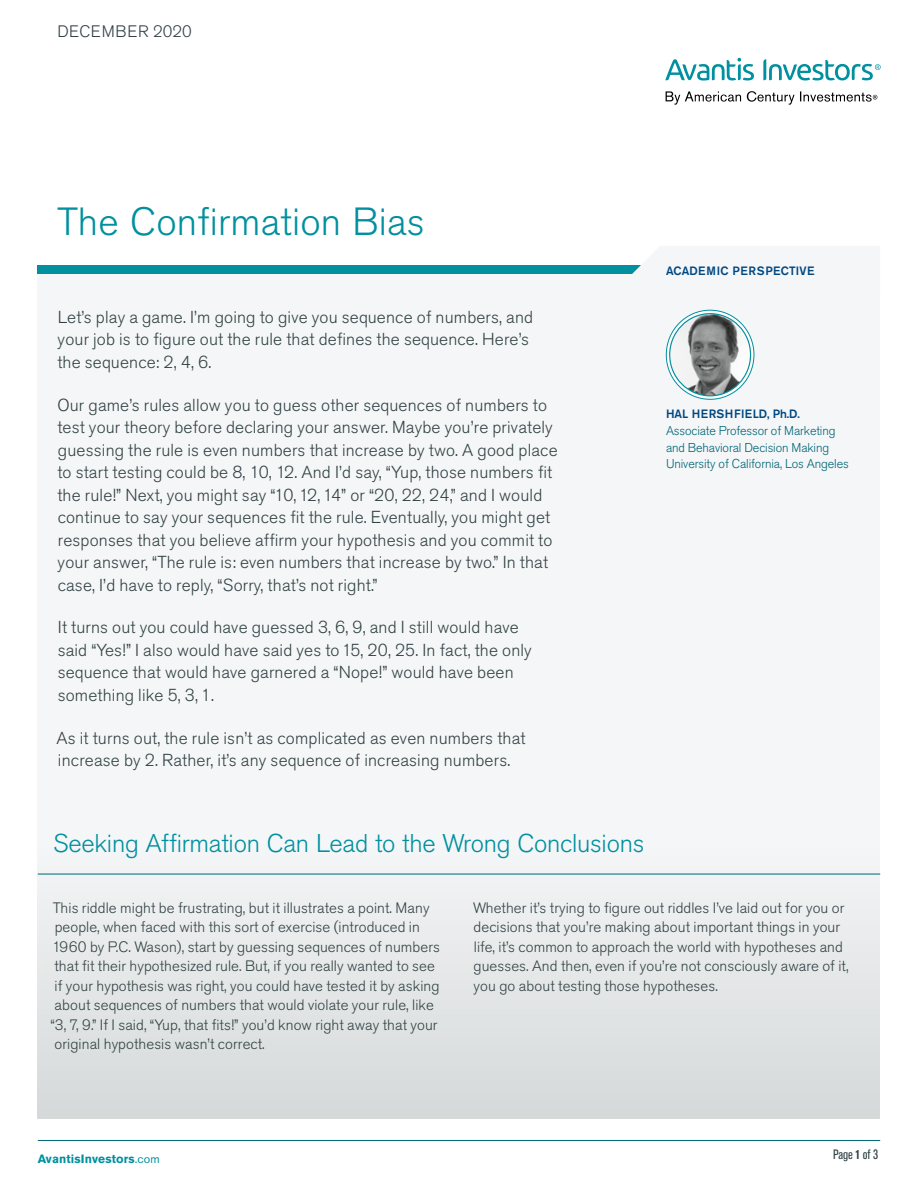
<style>
.page{position:relative;width:918px;height:1188px;background:#fff}
.page>*{position:absolute;margin:0;border:0;box-sizing:border-box;transform-origin:0 0}
.Cover_Headline{font:300 39px "Akzidenz Grotesk Std";letter-spacing:.005em;color:#00909f}
.Cover_Headline-2{font:300 25.5px "Akzidenz Grotesk Std";letter-spacing:-.01em;color:#00909f}
.t1{font:300 17.25px/22.5px "Akzidenz Grotesk Std";letter-spacing:.01em;color:#324245}
.t2{font:300 16.5px "Akzidenz Grotesk Std";letter-spacing:.03em;color:#324245}
.t3{font:300 15px/19.5px "Akzidenz Grotesk Std";letter-spacing:.005em;color:#324245}
.t4{font:condensed 13.5px "Akzidenz Grotesk Std";letter-spacing:-.005em;color:#324245}
.t5{font:300 12.75px "Akzidenz Grotesk Std";letter-spacing:-.01em;color:#006577}
.Cover_Headline-3{font:500 12px "Akzidenz Grotesk Std";letter-spacing:.025em;color:#004882}
.t6{font:700 12px "Akzidenz Grotesk Std";letter-spacing:.01em;color:#00909f}
.s1{font-weight:400}
.s2{font-weight:700}
</style>
<div class="page">
<div style="left:38px;top:266px;width:826px;height:8px;background:#00909f"></div>
<div style="left:38px;top:274px;width:842px;height:845px;background:#f5f6f7"></div>
<div style="left:621px;top:265px;width:243px;height:9px;background:#f5f6f7"></div>
<div style="left:38px;top:845px;width:842px;height:274px;background:linear-gradient(to bottom,#f2f4f5,#d6d9d9)"></div>
<hr style="left:38px;top:1140px;width:842px;height:1px;background:#006577">
<svg style="left:666px;top:310px;width:88px;height:89px"></svg>
<img style="left:670px;top:314px;width:81px;height:82px">
<div style="left:669px;top:313px;width:82px;height:83px;border:1px solid #00909f;border-radius:50%"></div>
<svg style="left:666px;top:91px;width:211px;height:14px"></svg>
<svg style="left:763px;top:59px;width:118px;height:21px"></svg>
<svg style="left:665px;top:58px;width:89px;height:23px"></svg>
<hr style="left:38px;top:874px;width:842px;height:1px;background:#006577">
<p class="t2" style="left:57px;top:22px;width:136px">DECEMBER 2020</p>
<p class="Cover_Headline" style="left:57px;top:199px;width:369px">The Confirmation Bias</p>
<p class="t1" style="left:57px;top:306px;width:477px">Let’s play a game. I’m going to give you sequence of numbers, and your job is to figure out the rule that defines the sequence. Here’s the sequence: 2, 4, 6.</p>
<p class="t1" style="left:57px;top:394px;width:502px">Our game’s rules allow you to guess other sequences of numbers to test your theory before declaring your answer. Maybe you’re privately guessing the rule is even numbers that increase by two. A good place to start testing could be 8, 10, 12. And I’d say, “Yup, those numbers fit the rule!” Next, you might say “10, 12, 14” or “20, 22, 24,” and I would continue to say your sequences fit the rule. Eventually, you might get responses that you believe affirm your hypothesis and you commit to your answer, “The rule is: even numbers that increase by two.” In that case, I’d have to reply, “Sorry, that’s not right.”</p>
<p class="t1" style="left:58px;top:616px;width:476px">It turns out you could have guessed 3, 6, 9, and I still would have said “Yes!” I also would have said yes to 15, 20, 25. In fact, the only sequence that would have garnered a “Nope!” would have been something like 5, 3, 1.</p>
<p class="t1" style="left:57px;top:727px;width:471px">As it turns out, the rule isn’t as complicated as even numbers that increase by 2. Rather, it’s any sequence of increasing numbers.</p>
<p class="Cover_Headline-3" style="left:666px;top:263px;width:150px">ACADEMIC PERSPECTIVE</p>
<p class="Cover_Headline-3" style="left:666px;top:407px;width:136px">HAL HERSHFIELD, Ph.D.</p>
<p class="t5" style="left:666px;top:423px;width:171px">Associate Professor of Marketing</p>
<p class="t5" style="left:666px;top:440px;width:165px">and Behavioral Decision Making</p>
<p class="t5" style="left:666px;top:457px;width:184px">University of California, Los Angeles</p>
<p class="Cover_Headline-2" style="left:53px;top:829px;width:593px">Seeking Affirmation Can Lead to the Wrong Conclusions</p>
<p class="t3" style="left:50px;top:898px;width:391px">This riddle might be frustrating, but it illustrates a point. Many people, when faced with this sort of exercise (introduced in 1960 by P.C. Wason), start by guessing sequences of numbers that fit their hypothesized rule. But, if you really wanted to see if your hypothesis was right, you could have tested it by asking about sequences of numbers that would violate your rule, like “3, 7, 9.” If I said, “Yup, that fits!” you’d know right away that your original hypothesis wasn’t correct.</p>
<p class="t3" style="left:473px;top:898px;width:377px">Whether it’s trying to figure out riddles I’ve laid out for you or decisions that you’re making about important things in your life, it’s common to approach the world with hypotheses and guesses. And then, even if you’re not consciously aware of it, you go about testing those hypotheses.</p>
<p class="t6" style="left:38px;top:1151px;width:124px">AvantisInvestors<span class="s1">.com</span></p>
<p class="t4" style="left:833px;top:1147px;width:47px">Page <span class="s2">1</span> of 3</p>
</div>
